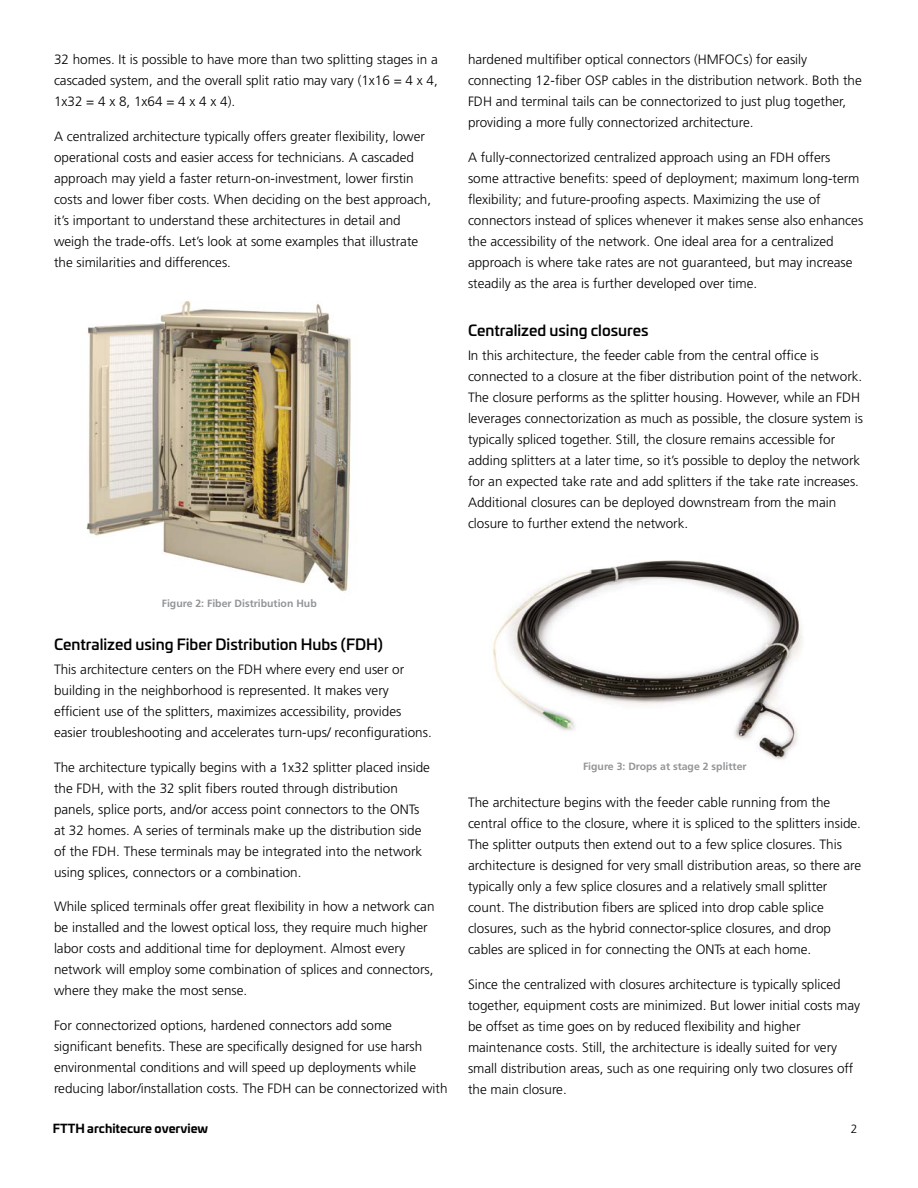
<style>
.page{position:relative;width:918px;height:1188px;background:#fff}
.page>*{position:absolute;margin:0;border:0;box-sizing:border-box;transform-origin:0 0}
.t1{font:500 15px "Univia Pro";color:#000}
.t2{font:300 13.5px/21px "Frutiger LT Pro";color:#000}
.t3{font:700 12px "Univia Pro";color:#000}
.t4{font:300 12px "Frutiger LT Pro";color:#000}
.t5{font:700 10.5px "Frutiger LT Pro";color:#939598}
</style>
<div class="page">
<img style="left:86px;top:301px;width:265px;height:291px">
<img style="left:493px;top:560px;width:309px;height:200px">
<p class="t2" style="left:54px;top:49px;width:385px;text-align:justify">32 homes. It is possible to have more than two splitting stages in a cascaded system, and the overall split ratio may vary (1x16 = 4 x 4, 1x32 = 4 x 8, 1x64 = 4 x 4 x 4).</p>
<p class="t2" style="left:54px;top:126px;width:379px">A centralized architecture typically offers greater flexibility, lower operational costs and easier access for technicians. A cascaded approach may yield a faster return-on-investment, lower firstin costs and lower fiber costs. When deciding on the best approach, it’s important to understand these architectures in detail and weigh the trade-offs. Let’s look at some examples that illustrate the similarities and differences.</p>
<p class="t2" style="left:468px;top:49px;width:395px">hardened multifiber optical connectors (HMFOCs) for easily connecting 12-fiber OSP cables in the distribution network. Both the FDH and terminal tails can be connectorized to just plug together, providing a more fully connectorized architecture.</p>
<p class="t2" style="left:468px;top:147px;width:397px">A fully-connectorized centralized approach using an FDH offers some attractive benefits: speed of deployment; maximum long-term flexibility; and future-proofing aspects. Maximizing the use of connectors instead of splices whenever it makes sense also enhances the accessibility of the network. One ideal area for a centralized approach is where take rates are not guaranteed, but may increase steadily as the area is further developed over time.</p>
<p class="t1" style="left:468px;top:318px;width:182px">Centralized using closures</p>
<p class="t2" style="left:468px;top:345px;width:397px">In this architecture, the feeder cable from the central office is connected to a closure at the fiber distribution point of the network.<br>The closure performs as the splitter housing. However, while an FDH leverages connectorization as much as possible, the closure system is typically spliced together. Still, the closure remains accessible for adding splitters at a later time, so it’s possible to deploy the network for an expected take rate and add splitters if the take rate increases.<br>Additional closures can be deployed downstream from the main closure to further extend the network.</p>
<p class="t5" style="left:162px;top:597px;width:157px">Figure 2: Fiber Distribution Hub</p>
<p class="t1" style="left:54px;top:633px;width:331px">Centralized using Fiber Distribution Hubs (FDH)</p>
<p class="t2" style="left:54px;top:659px;width:379px">This architecture centers on the FDH where every end user or building in the neighborhood is represented. It makes very efficient use of the splitters, maximizes accessibility, provides easier troubleshooting and accelerates turn-ups/ reconfigurations.</p>
<p class="t2" style="left:54px;top:757px;width:378px">The architecture typically begins with a 1x32 splitter placed inside the FDH, with the 32 split fibers routed through distribution panels, splice ports, and/or access point connectors to the ONTs at 32 homes. A series of terminals make up the distribution side of the FDH. These terminals may be integrated into the network using splices, connectors or a combination.</p>
<p class="t2" style="left:54px;top:896px;width:382px">While spliced terminals offer great flexibility in how a network can be installed and the lowest optical loss, they require much higher labor costs and additional time for deployment. Almost every network will employ some combination of splices and connectors, where they make the most sense.</p>
<p class="t2" style="left:54px;top:1015px;width:395px">For connectorized options, hardened connectors add some significant benefits. These are specifically designed for use harsh environmental conditions and will speed up deployments while reducing labor/installation costs. The FDH can be connectorized with</p>
<p class="t5" style="left:583px;top:760px;width:165px">Figure 3: Drops at stage 2 splitter</p>
<p class="t2" style="left:468px;top:792px;width:395px">The architecture begins with the feeder cable running from the central office to the closure, where it is spliced to the splitters inside.<br>The splitter outputs then extend out to a few splice closures. This architecture is designed for very small distribution areas, so there are typically only a few splice closures and a relatively small splitter count. The distribution fibers are spliced into drop cable splice closures, such as the hybrid connector-splice closures, and drop cables are spliced in for connecting the ONTs at each home.</p>
<p class="t2" style="left:468px;top:974px;width:394px">Since the centralized with closures architecture is typically spliced together, equipment costs are minimized. But lower initial costs may be offset as time goes on by reduced flexibility and higher maintenance costs. Still, the architecture is ideally suited for very small distribution areas, such as one requiring only two closures off the main closure.</p>
<p class="t3" style="left:53px;top:1119px;width:157px">FTTH architecure overview</p>
<p class="t4" style="left:851px;top:1121px;width:8px">2</p>
</div>
